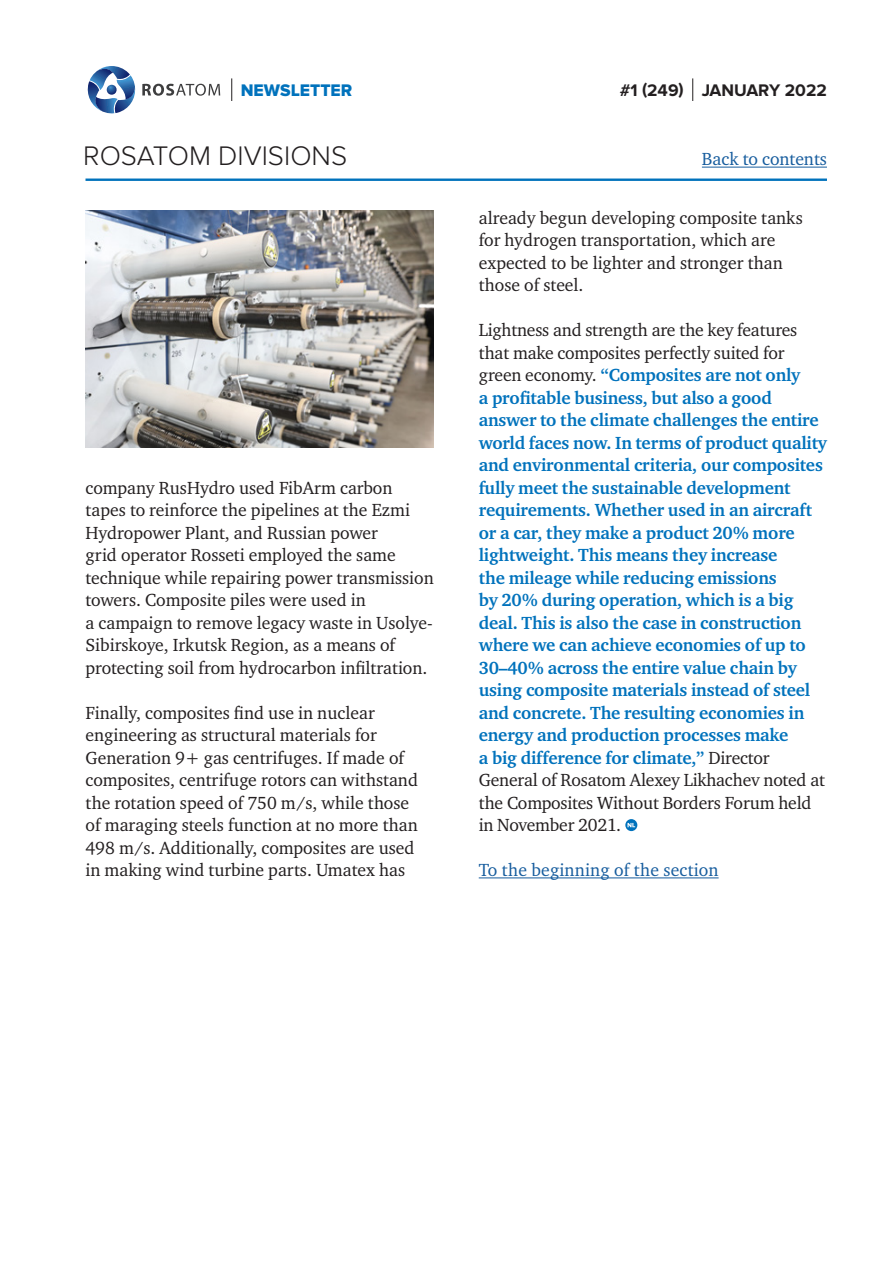
<style>
.page{position:relative;width:893px;height:1263px;background:#fff}
.page>*{position:absolute;margin:0;border:0;box-sizing:border-box;transform-origin:0 0}
.t1{font:300 27.9px "Proxima Nova";color:#231f20}
.main_text{font:700 18px/22.5px "Charter ITC";letter-spacing:-.01em;color:#0072bc}
.main_text-2{font:18px/22.5px "Charter ITC";color:#231f20}
.hyperlink{font:18px "Charter ITC";letter-spacing:.01em;color:#175d9e}
.t2{font:700 17.4px "Proxima Nova";color:#231f20}
.t3{font:17.4px "Proxima Nova Extrabld";color:#0072bc}
.s1{font-weight:400;color:#231f20}
</style>
<div class="page">
<hr style="left:86px;top:179px;width:741px;height:2px;background:#0072bc">
<svg style="left:87px;top:66px;width:49px;height:48px"></svg>
<svg style="left:142px;top:84px;width:78px;height:12px"></svg>
<svg style="left:231px;top:78px;width:1px;height:23px"></svg>
<hr style="left:702px;top:167px;width:125px;height:1px;background:#175d9e">
<svg style="left:692px;top:78px;width:1px;height:23px"></svg>
<hr style="left:479px;top:877px;width:240px;height:1px;background:#175d9e">
<svg style="left:625px;top:819px;width:12px;height:12px"></svg>
<img style="left:86px;top:210px;width:348px;height:237px">
<p class="t3" style="left:241px;top:80px;width:113px">NEWSLETTER</p>
<h1 class="t1" style="left:83px;top:140px;width:266px">ROSATOM DIVISIONS</h1>
<p class="main_text-2" style="left:86px;top:476px;width:350px">company RusHydro used FibArm carbon tapes to reinforce the pipelines at the Ezmi Hydropower Plant, and Russian power<br>grid operator Rosseti employed the same technique while repairing power transmission towers. Composite piles were used in<br>a campaign to remove legacy waste in Usolye-Sibirskoye, Irkutsk Region, as a means of protecting soil from hydrocarbon infiltration.</p>
<p class="main_text-2" style="left:86px;top:701px;width:334px">Finally, composites find use in nuclear engineering as structural materials for Generation 9+ gas centrifuges. If made of composites, centrifuge rotors can withstand the rotation speed of 750 m/s, while those of maraging steels function at no more than 498 m/s. Additionally, composites are used in making wind turbine parts. Umatex has</p>
<p class="t2" style="left:620px;top:80px;width:209px">#1 (249) JANUARY 2022</p>
<p class="hyperlink" style="left:702px;top:148px;width:127px">Back to contents</p>
<p class="main_text-2" style="left:479px;top:206px;width:326px">already begun developing composite tanks for hydrogen transportation, which are expected to be lighter and stronger than those of steel.</p>
<p class="main_text" style="left:479px;top:319px;width:350px"><span class="s1">Lightness and strength are the key features that make composites perfectly suited for green economy.</span> “Composites are not only<br>a profitable business, but also a good answer to the climate challenges the entire world faces now. In terms of product quality and environmental criteria, our composites fully meet the sustainable development requirements. Whether used in an aircraft or a car, they make a product 20% more lightweight. This means they increase<br>the mileage while reducing emissions<br>by 20% during operation, which is a big deal. This is also the case in construction where we can achieve economies of up to 30–40% across the entire value chain by using composite materials instead of steel and concrete. The resulting economies in energy and production processes make<br>a big difference for climate,” <span class="s1">Director General of Rosatom Alexey Likhachev noted at the Composites Without Borders Forum held in November 2021.</span></p>
<p class="hyperlink" style="left:479px;top:859px;width:241px">To the beginning of the section</p>
</div>
